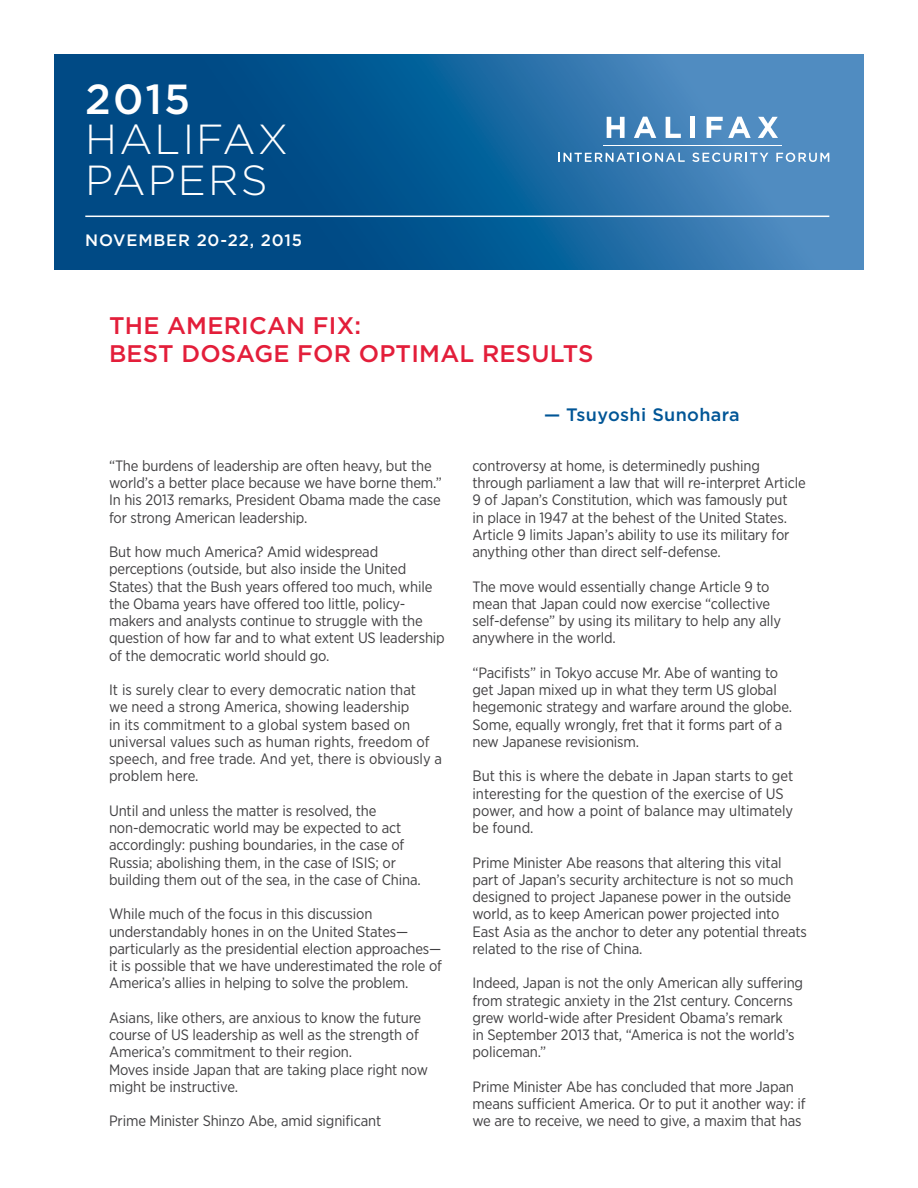
<style>
.page{position:relative;width:918px;height:1188px;background:#fff}
.page>*{position:absolute;margin:0;border:0;box-sizing:border-box;transform-origin:0 0}
.t1{font:300 42px/40.5px "Gotham";letter-spacing:.05em;color:#fff}
.t2{font:500 42px "Gotham";color:#fff}
.t3{font:500 24px/28.5px "Gotham";letter-spacing:.01em;color:#e31e3a}
.t4{font:500 18px "Gotham";letter-spacing:.02em;color:#005596}
.t5{font:500 16.5px "Gotham";letter-spacing:.05em;color:#fff}
.t6{font:15px/17.2px "Gotham Narrow";letter-spacing:-.01em;color:#414042}
</style>
<div class="page">
<svg style="left:54px;top:54px;width:810px;height:216px;background:#19639c"></svg>
<svg style="left:607px;top:117px;width:18px;height:21px"></svg>
<svg style="left:634px;top:117px;width:22px;height:21px"></svg>
<svg style="left:666px;top:117px;width:15px;height:21px"></svg>
<hr style="left:691px;top:117px;width:4px;height:21px;background:#fff">
<svg style="left:707px;top:117px;width:44px;height:21px"></svg>
<svg style="left:758px;top:117px;width:20px;height:21px"></svg>
<svg style="left:558px;top:153px;width:127px;height:9px"></svg>
<svg style="left:692px;top:153px;width:76px;height:9px"></svg>
<svg style="left:776px;top:153px;width:53px;height:9px"></svg>
<hr style="left:603px;top:145px;width:179px;height:1px;background:#fff">
<hr style="left:85px;top:216px;width:744px;height:1px;background:#fff">
<h1 class="t2" style="left:85px;top:75px;width:107px">2015</h1>
<h1 class="t1" style="left:85px;top:118px;width:204px">HALIFAX<br>PAPERS</h1>
<p class="t5" style="left:85px;top:231px;width:218px">NOVEMBER 20-22, 2015</p>
<h2 class="t3" style="left:109px;top:310px;width:486px">THE AMERICAN FIX:<br>BEST DOSAGE FOR OPTIMAL RESULTS</h2>
<p class="t6" style="left:109px;top:457px;width:334px">“The burdens of leadership are often heavy, but the world’s a better place because we have borne them.” In his 2013 remarks, President Obama made the case for strong American leadership.</p>
<p class="t6" style="left:109px;top:543px;width:337px">But how much America? Amid widespread perceptions (outside, but also inside the United States) that the Bush years offered too much, while the Obama years have offered too little, policy&shy;makers and analysts continue to struggle with the question of how far and to what extent US leadership of the democratic world should go.</p>
<p class="t6" style="left:109px;top:681px;width:335px">It is surely clear to every democratic nation that<br>we need a strong America, showing leadership<br>in its commitment to a global system based on universal values such as human rights, freedom of speech, and free trade. And yet, there is obviously a problem here.</p>
<p class="t6" style="left:109px;top:802px;width:313px">Until and unless the matter is resolved, the non-democratic world may be expected to act accordingly: pushing boundaries, in the case of Russia; abolishing them, in the case of ISIS; or building them out of the sea, in the case of China.</p>
<p class="t6" style="left:109px;top:905px;width:334px">While much of the focus in this discussion understandably hones in on the United States— particularly as the presidential election approaches— it is possible that we have underestimated the role of America’s allies in helping to solve the problem.</p>
<p class="t6" style="left:109px;top:1009px;width:321px">Asians, like others, are anxious to know the future course of US leadership as well as the strength of America’s commitment to their region.<br>Moves inside Japan that are taking place right now might be instructive.</p>
<p class="t6" style="left:109px;top:1112px;width:274px">Prime Minister Shinzo Abe, amid significant</p>
<p class="t4" style="left:544px;top:405px;width:197px">— Tsuyoshi Sunohara</p>
<p class="t6" style="left:472px;top:457px;width:335px">controversy at home, is determinedly pushing through parliament a law that will re-interpret Article 9 of Japan’s Constitution, which was famously put<br>in place in 1947 at the behest of the United States.<br>Article 9 limits Japan’s ability to use its military for anything other than direct self-defense.</p>
<p class="t6" style="left:472px;top:578px;width:310px">The move would essentially change Article 9 to mean that Japan could now exercise “collective self-defense” by using its military to help any ally anywhere in the world.</p>
<p class="t6" style="left:472px;top:664px;width:321px">“Pacifists” in Tokyo accuse Mr. Abe of wanting to get Japan mixed up in what they term US global hegemonic strategy and warfare around the globe.<br>Some, equally wrongly, fret that it forms part of a new Japanese revisionism.</p>
<p class="t6" style="left:472px;top:767px;width:322px">But this is where the debate in Japan starts to get interesting for the question of the exercise of US power, and how a point of balance may ultimately be found.</p>
<p class="t6" style="left:472px;top:854px;width:336px">Prime Minister Abe reasons that altering this vital part of Japan’s security architecture is not so much designed to project Japanese power in the outside world, as to keep American power projected into East Asia as the anchor to deter any potential threats related to the rise of China.</p>
<p class="t6" style="left:472px;top:974px;width:332px">Indeed, Japan is not the only American ally suffering from strategic anxiety in the 21st century. Concerns grew world-wide after President Obama’s remark<br>in September 2013 that, “America is not the world’s policeman.”</p>
<p class="t6" style="left:472px;top:1078px;width:335px">Prime Minister Abe has concluded that more Japan means sufficient America. Or to put it another way: if we are to receive, we need to give, a maxim that has</p>
</div>
